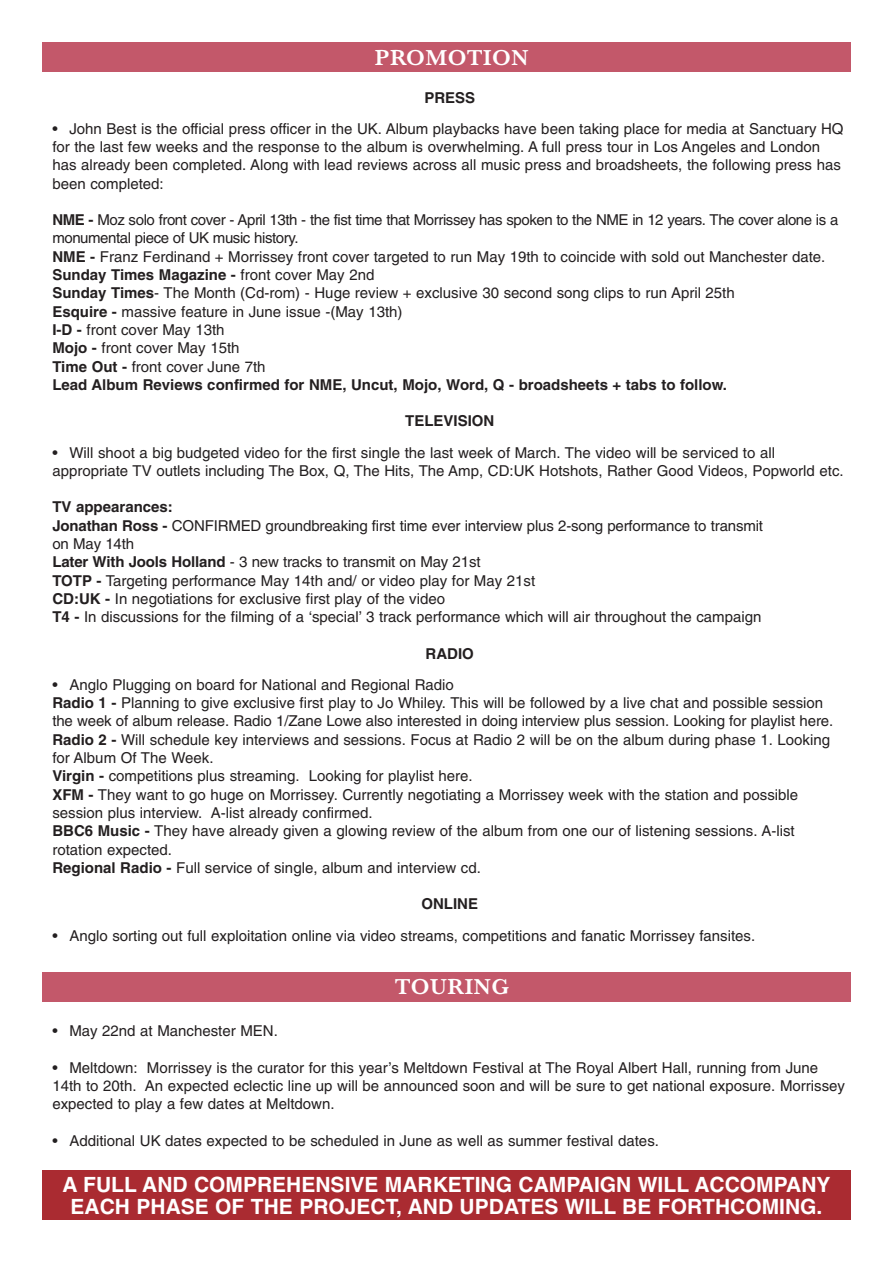
<style>
.page{position:relative;width:893px;height:1263px;background:#fff}
.page>*{position:absolute;margin:0;border:0;box-sizing:border-box;transform-origin:0 0}
.t1{font:600 22.5px "Baskerville";letter-spacing:.025em;color:#fff}
.t2{font:700 21px/22.5px "Helvetica";color:#fff;text-align:center}
.t3{font:15px/18.3px "Helvetica";color:#231f20}
.t4{font:700 15px "Helvetica";color:#231f20}
.s1{font-weight:700}
</style>
<div class="page">
<div style="left:42px;top:972px;width:808px;height:30px;background:#c3586a"></div>
<div style="left:42px;top:43px;width:808px;height:29px;background:#c3586a"></div>
<div style="left:42px;top:1171px;width:808px;height:49px;background:#aa2b31"></div>
<h1 class="t1" style="left:375px;top:49px;width:155px">PROMOTION</h1>
<p class="t4" style="left:424px;top:92px;width:52px">PRESS</p>
<p class="t3" style="left:52px;top:121px;width:792px">• John Best is the official press officer in the UK. Album playbacks have been taking place for media at Sanctuary HQ for the last few weeks and the response to the album is overwhelming. A full press tour in Los Angeles and London has already been completed. Along with lead reviews across all music press and broadsheets, the following press has been completed:</p>
<p class="t3" style="left:52px;top:212px;width:787px"><span class="s1">NME -</span> Moz solo front cover - April 13th - the fist time that Morrissey has spoken to the NME in 12 years. The cover alone is a monumental piece of UK music history.<br><span class="s1">NME -</span> Franz Ferdinand + Morrissey front cover targeted to run May 19th to coincide with sold out Manchester date.<br><span class="s1">Sunday Times Magazine -</span> front cover May 2nd<br><span class="s1">Sunday Times</span>- The Month (Cd-rom) - Huge review + exclusive 30 second song clips to run April 25th<br><span class="s1">Esquire -</span> massive feature in June issue -(May 13th)<br><span class="s1">I-D -</span> front cover May 13th<br><span class="s1">Mojo -</span> front cover May 15th<br><span class="s1">Time Out -</span> front cover June 7th<br><span class="s1">Lead Album Reviews confirmed for NME, Uncut, Mojo, Word, Q - broadsheets + tabs to follow.</span></p>
<p class="t4" style="left:405px;top:416px;width:91px">TELEVISION</p>
<p class="t3" style="left:52px;top:445px;width:792px">• Will shoot a big budgeted video for the first single the last week of March. The video will be serviced to all appropriate TV outlets including The Box, Q, The Hits, The Amp, CD:UK Hotshots, Rather Good Videos, Popworld etc.</p>
<p class="t3" style="left:52px;top:499px;width:712px"><span class="s1">TV appearances:<br>Jonathan Ross -</span> CONFIRMED groundbreaking first time ever interview plus 2-song performance to transmit on May 14th<br><span class="s1">Later With Jools Holland</span> - 3 new tracks to transmit on May 21st<br><span class="s1">TOTP -</span> Targeting performance May 14th and/ or video play for May 21st<br><span class="s1">CD:UK -</span> In negotiations for exclusive first play of the video<br><span class="s1">T4 -</span> In discussions for the filming of a ‘special’ 3 track performance which will air throughout the campaign</p>
<p class="t4" style="left:425px;top:648px;width:50px">RADIO</p>
<p class="t3" style="left:52px;top:677px;width:782px">• Anglo Plugging on board for National and Regional Radio<br><span class="s1">Radio 1 -</span> Planning to give exclusive first play to Jo Whiley. This will be followed by a live chat and possible session the week of album release. Radio 1/Zane Lowe also interested in doing interview plus session. Looking for playlist here.<br><span class="s1">Radio 2 -</span> Will schedule key interviews and sessions. Focus at Radio 2 will be on the album during phase 1. Looking for Album Of The Week.<br><span class="s1">Virgin -</span> competitions plus streaming. Looking for playlist here.<br><span class="s1">XFM -</span> They want to go huge on Morrissey. Currently negotiating a Morrissey week with the station and possible session plus interview. A-list already confirmed.<br><span class="s1">BBC6 Music -</span> They have already given a glowing review of the album from one our of listening sessions. A-list rotation expected.<br><span class="s1">Regional Radio -</span> Full service of single, album and interview cd.</p>
<p class="t4" style="left:421px;top:899px;width:58px">ONLINE</p>
<p class="t3" style="left:52px;top:928px;width:704px">• Anglo sorting out full exploitation online via video streams, competitions and fanatic Morrissey fansites.</p>
<h1 class="t1" style="left:395px;top:979px;width:115px">TOURING</h1>
<p class="t3" style="left:52px;top:1023px;width:227px">• May 22nd at Manchester MEN.</p>
<p class="t3" style="left:52px;top:1060px;width:794px">• Meltdown: Morrissey is the curator for this year’s Meltdown Festival at The Royal Albert Hall, running from June<br>14th to 20th. An expected eclectic line up will be announced soon and will be sure to get national exposure. Morrissey expected to play a few dates at Meltdown.</p>
<p class="t3" style="left:52px;top:1133px;width:608px">• Additional UK dates expected to be scheduled in June as well as summer festival dates.</p>
<h2 class="t2" style="left:62px;top:1175px;width:769px">A FULL AND COMPREHENSIVE MARKETING CAMPAIGN WILL ACCOMPANY<br>EACH PHASE OF THE PROJECT, AND UPDATES WILL BE FORTHCOMING.</h2>
</div>
